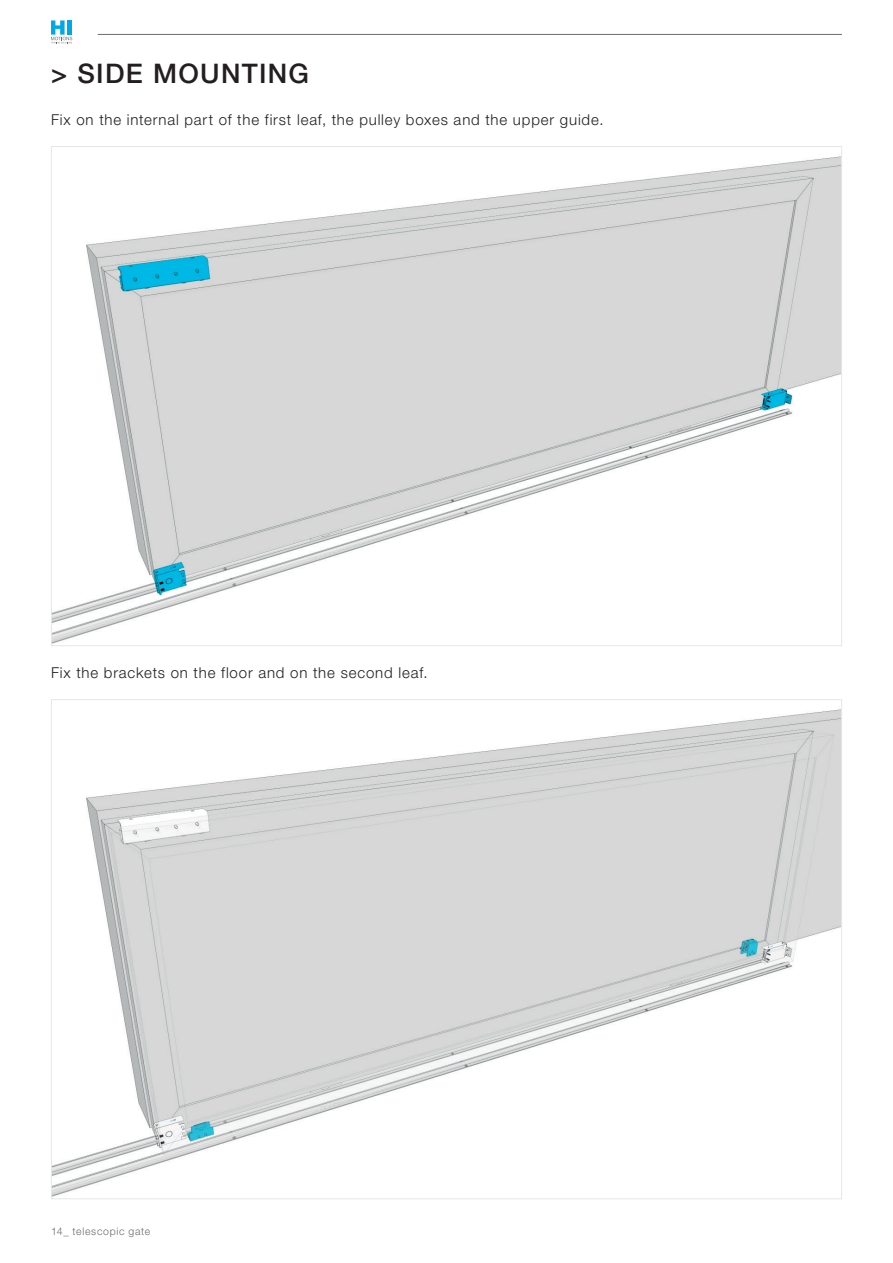
<style>
.page{position:relative;width:893px;height:1263px;background:#fff}
.page>*{position:absolute;margin:0;border:0;box-sizing:border-box;transform-origin:0 0}
.t1{font:500 27px "Helvetica Neue LT Pro";letter-spacing:.045em;color:#231f20}
.t2{font:300 15px "Helvetica Neue LT Pro";letter-spacing:.055em;color:#231f20}
.t3{font:300 10.5px "Helvetica Neue LT Pro";letter-spacing:.07em;color:#6c6d70}
</style>
<div class="page">
<svg style="left:51px;top:20px;width:21px;height:23px"></svg>
<hr style="left:98px;top:34px;width:744px;height:1px;background:#6c6d70">
<img style="left:53px;top:156px;width:787px;height:488px">
<img style="left:53px;top:709px;width:787px;height:488px">
<h1 class="t1" style="left:51px;top:57px;width:259px">&gt; SIDE MOUNTING</h1>
<p class="t2" style="left:51px;top:110px;width:554px">Fix on the internal part of the first leaf, the pulley boxes and the upper guide.</p>
<p class="t2" style="left:51px;top:663px;width:378px">Fix the brackets on the floor and on the second leaf.</p>
<p class="t3" style="left:51px;top:1225px;width:101px">14_ telescopic gate</p>
</div>
